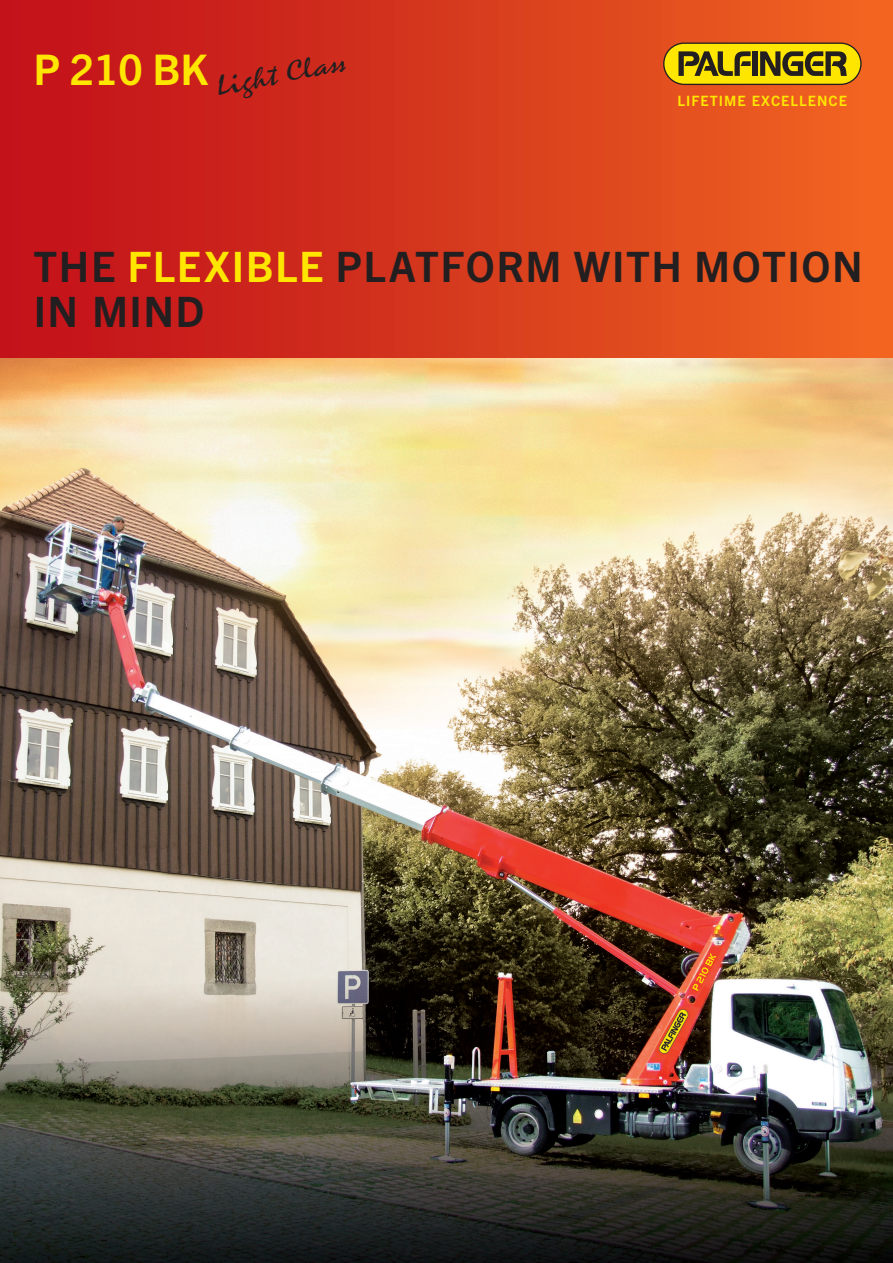
<style>
.page{position:relative;width:893px;height:1263px;background:#fff}
.page>*{position:absolute;margin:0;border:0;box-sizing:border-box;transform-origin:0 0}
.t1{font:700 42.3px "Trade Gothic Next LT Pro";color:#ffe601}
.t2{font:700 42px/45px "Trade Gothic Next LT Pro";letter-spacing:.035em;color:#231f20}
.t3{font:25.95px "Zephyr";color:#231f20;scale:1.09 1}
.t4{font:700 14.25px "Trade Gothic Next LT Pro";letter-spacing:.07em;color:#ffe601}
.s1{color:#ffe601}
</style>
<div class="page">
<img style="left:0;top:357px;width:893px;height:906px">
<img style="left:692px;top:953px;width:24px;height:38px">
<div style="left:0;top:0;width:893px;height:357px;background:linear-gradient(to right,#bf0d1a,#f06521)"></div>
<svg style="left:663px;top:43px;width:199px;height:42px;background:#b29a0d"></svg>
<p class="t1" style="left:33px;top:41px;width:176px">P 210 BK</p>
<p class="t3" style="left:212px;top:72px;width:122px;rotate:-11deg">Light Class</p>
<p class="t4" style="left:677px;top:91px;width:171px">LIFETIME EXCELLENCE</p>
<p class="t2" style="left:34px;top:242px;width:831px">THE <span class="s1">FLEXIBLE</span> PLATFORM WITH MOTION<br>IN MIND</p>
</div>
